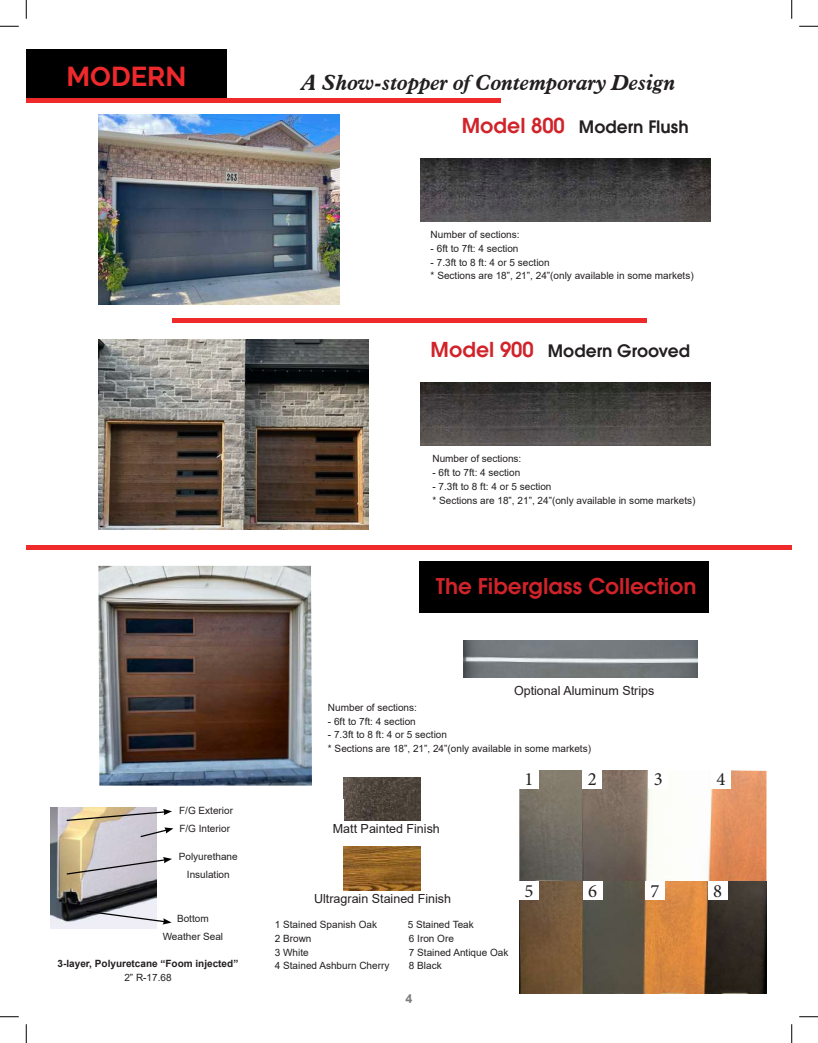
<style>
.page{position:relative;width:818px;height:1043px;background:#fff}
.page>*{position:absolute;margin:0;border:0;box-sizing:border-box;transform-origin:0 0}
.t1{font:700 27.5px "Raleway";color:#ee292c}
.t2{font:600 23.75px "Avant Gar Got Itc TEE";color:#d1232a}
.t3{font:italic 700 21.25px "Aldine 721 BT";color:#231f20}
.t4{font:600 18.75px "Avant Gar Got Itc TEE";color:#231f20}
.t5{font:18.75px "Minion Pro";color:#231f20}
.t6{font:12.5px "Arial";color:#231f20}
.t7{font:700 12.5px "Arial";color:#7a7c7f}
.t8{font:10px/13.8px "Arial";color:#231f20}
.t9{font:700 10px "Arial";color:#231f20}
.s1{font-size:22.5px;color:#d1232a}
</style>
<div class="page">
<img style="left:98px;top:114px;width:241px;height:190px">
<img style="left:98px;top:339px;width:270px;height:190px">
<div style="left:26px;top:49px;width:201px;height:52px;background:#000"></div>
<div style="left:419px;top:560px;width:289px;height:52px;background:#000"></div>
<img style="left:420px;top:158px;width:290px;height:64px">
<img style="left:420px;top:382px;width:290px;height:63px">
<img style="left:98px;top:566px;width:214px;height:219px">
<img style="left:519px;top:770px;width:247px;height:223px">
<img style="left:464px;top:640px;width:234px;height:37px">
<img style="left:344px;top:777px;width:76px;height:43px">
<img style="left:344px;top:846px;width:76px;height:44px">
<div style="left:26px;top:98px;width:475px;height:5px;background:#ee2a2b"></div>
<hr style="left:172px;top:318px;width:474px;height:4px;background:#ee2a2b">
<hr style="left:26px;top:545px;width:765px;height:4px;background:#ee2a2b">
<img style="left:51px;top:807px;width:105px;height:121px">
<svg style="left:139px;top:827px;width:34px;height:11px"></svg>
<svg style="left:65px;top:857px;width:107px;height:18px;background:#c2bab8"></svg>
<svg style="left:85px;top:909px;width:87px;height:15px"></svg>
<svg style="left:65px;top:809px;width:107px;height:12px"></svg>
<div style="left:519px;top:770px;width:20px;height:19px;background:#fff"></div>
<div style="left:582px;top:770px;width:20px;height:19px;background:#fff"></div>
<div style="left:648px;top:770px;width:20px;height:19px;background:#fff"></div>
<div style="left:711px;top:770px;width:20px;height:19px;background:#fff"></div>
<div style="left:519px;top:881px;width:20px;height:19px;background:#fff"></div>
<div style="left:583px;top:881px;width:19px;height:19px;background:#fff"></div>
<div style="left:645px;top:881px;width:20px;height:19px;background:#fff"></div>
<div style="left:708px;top:881px;width:19px;height:19px;background:#fff"></div>
<svg style="left:0;top:25px;width:19px;height:2px"></svg>
<svg style="left:799px;top:25px;width:19px;height:2px"></svg>
<svg style="left:0;top:1016px;width:19px;height:1px"></svg>
<svg style="left:799px;top:1016px;width:19px;height:1px"></svg>
<svg style="left:25px;top:0;width:2px;height:19px"></svg>
<svg style="left:25px;top:1024px;width:2px;height:18px"></svg>
<svg style="left:791px;top:0;width:1px;height:19px"></svg>
<svg style="left:791px;top:1024px;width:1px;height:18px"></svg>
<h1 class="t1" style="left:66px;top:54px;width:122px">MODERN</h1>
<h3 class="t3" style="left:301px;top:70px;width:375px">A Show-stopper of Contemporary Design</h3>
<h3 class="t4" style="left:461px;top:115px;width:228px"><span class="s1">Model 800</span> Modern Flush</h3>
<p class="t8" style="left:430px;top:228px;width:90px">Number of sections:</p>
<p class="t8" style="left:430px;top:241px;width:89px">- 6ft to 7ft: 4 section</p>
<p class="t8" style="left:430px;top:255px;width:264px">- 7.3ft to 8 ft: 4 or 5 section<br>* Sections are 18”, 21”, 24”(only available in some markets)</p>
<h3 class="t4" style="left:430px;top:340px;width:261px"><span class="s1">Model 900</span> Modern Grooved</h3>
<p class="t8" style="left:432px;top:452px;width:90px">Number of sections:</p>
<p class="t8" style="left:432px;top:466px;width:89px">- 6ft to 7ft: 4 section</p>
<p class="t8" style="left:432px;top:479px;width:264px">- 7.3ft to 8 ft: 4 or 5 section<br>* Sections are 18”, 21”, 24”(only available in some markets)</p>
<h2 class="t2" style="left:436px;top:572px;width:262px">The Fiberglass Collection</h2>
<p class="t6" style="left:514px;top:681px;width:142px">Optional Aluminum Strips</p>
<p class="t8" style="left:328px;top:700px;width:90px">Number of sections:</p>
<p class="t8" style="left:328px;top:714px;width:89px">- 6ft to 7ft: 4 section</p>
<p class="t8" style="left:328px;top:728px;width:264px">- 7.3ft to 8 ft: 4 or 5 section<br>* Sections are 18”, 21”, 24”(only available in some markets)</p>
<p class="t8" style="left:179px;top:803px;width:55px">F/G Exterior</p>
<p class="t8" style="left:179px;top:847px;width:60px;line-height:17.5px;text-align:center">Polyurethane<br>Insulation</p>
<p class="t8" style="left:179px;top:821px;width:52px">F/G Interior</p>
<p class="t8" style="left:163px;top:909px;width:62px;line-height:17.5px;text-align:center">Bottom<br>Weather Seal</p>
<p class="t9" style="left:58px;top:956px;width:182px">3-layer, Polyuretcane “Foom injected”</p>
<p class="t8" style="left:124px;top:970px;width:49px">2” R-17.68</p>
<p class="t6" style="left:333px;top:820px;width:108px">Matt Painted Finish</p>
<h3 class="t5" style="left:524px;top:766px;width:11px">1</h3>
<h3 class="t5" style="left:587px;top:766px;width:11px">2</h3>
<h3 class="t5" style="left:653px;top:766px;width:11px">3</h3>
<h3 class="t5" style="left:716px;top:766px;width:11px">4</h3>
<p class="t6" style="left:314px;top:890px;width:138px">Ultragrain Stained Finish</p>
<p class="t8" style="left:275px;top:917px;width:104px">1 Stained Spanish Oak</p>
<p class="t8" style="left:408px;top:917px;width:67px">5 Stained Teak</p>
<p class="t8" style="left:275px;top:931px;width:38px">2 Brown</p>
<p class="t8" style="left:409px;top:931px;width:47px">6 Iron Ore</p>
<p class="t8" style="left:275px;top:945px;width:35px">3 White</p>
<p class="t8" style="left:409px;top:945px;width:101px">7 Stained Antique Oak</p>
<p class="t8" style="left:275px;top:958px;width:116px">4 Stained Ashburn Cherry</p>
<p class="t8" style="left:409px;top:958px;width:34px">8 Black</p>
<p class="t7" style="left:405px;top:990px;width:8px">4</p>
<h3 class="t5" style="left:524px;top:878px;width:11px">5</h3>
<h3 class="t5" style="left:588px;top:878px;width:11px">6</h3>
<h3 class="t5" style="left:650px;top:878px;width:11px">7</h3>
<h3 class="t5" style="left:713px;top:878px;width:11px">8</h3>
</div>
